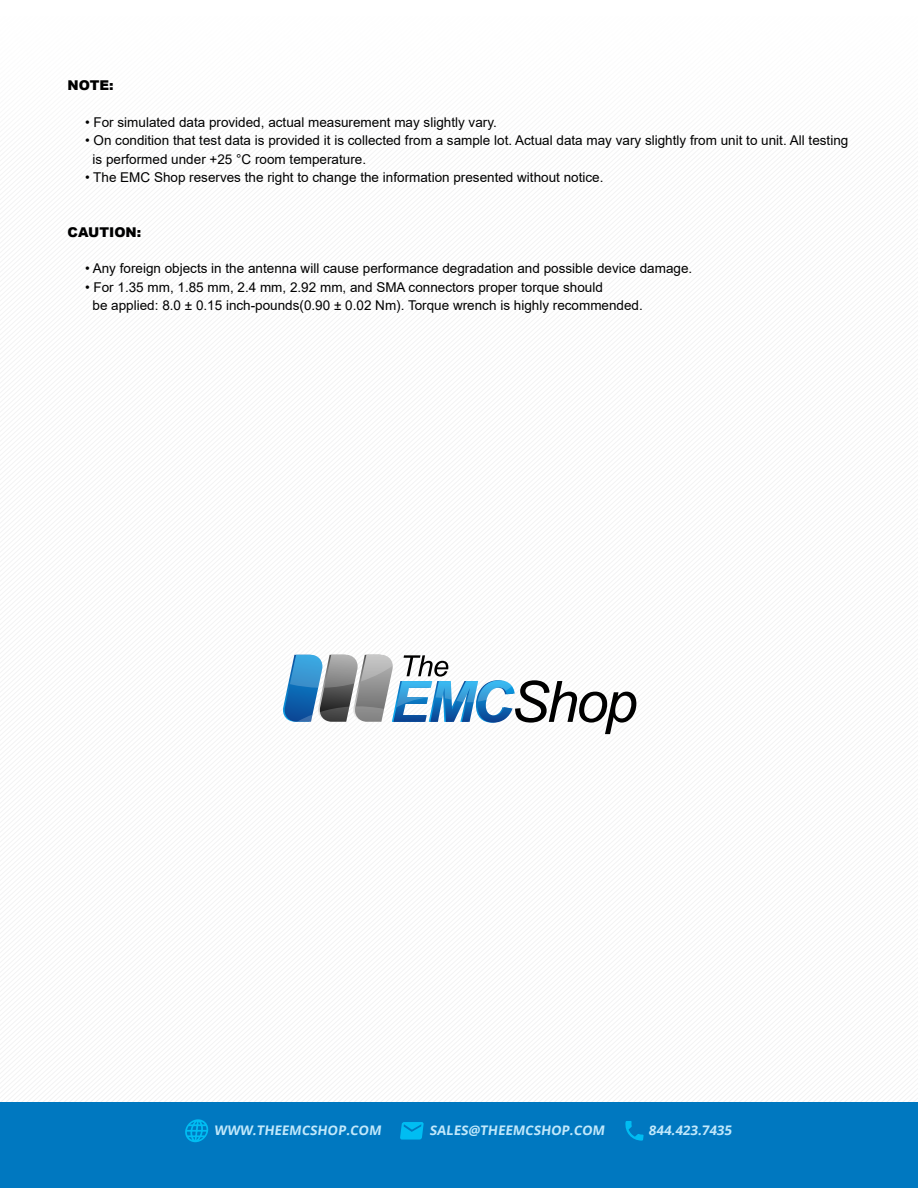
<style>
.page{position:relative;width:918px;height:1188px;background:#fff}
.page>*{position:absolute;margin:0;border:0;box-sizing:border-box;transform-origin:0 0}
.t1{font:13.5px/18.3px "Arial";color:#000}
.t2{font:900 13.5px "Arial";color:#000}
.t3{font:700 13.2px "Open Sans";color:#c1e8fb}
</style>
<div class="page">
<svg style="left:676px;top:967px;width:240px;height:136px"></svg>
<svg style="left:682px;top:972px;width:236px;height:131px"></svg>
<svg style="left:687px;top:976px;width:231px;height:127px"></svg>
<svg style="left:692px;top:981px;width:226px;height:122px"></svg>
<svg style="left:697px;top:986px;width:221px;height:117px"></svg>
<svg style="left:703px;top:991px;width:215px;height:112px"></svg>
<div style="left:0;top:1103px;width:918px;height:85px;background:#0078c0"></div>
<svg style="left:625px;top:1121px;width:19px;height:20px"></svg>
<svg style="left:400px;top:1122px;width:24px;height:18px"></svg>
<svg style="left:185px;top:1119px;width:24px;height:23px"></svg>
<svg style="left:282px;top:655px;width:354px;height:79px"></svg>
<p class="t2" style="left:68px;top:76px;width:48px">NOTE:</p>
<p class="t1" style="left:85px;top:113px;width:413px">• For simulated data provided, actual measurement may slightly vary.</p>
<p class="t1" style="left:93px;top:131px;width:757px;text-indent:-8px">• On condition that test data is provided it is collected from a sample lot. Actual data may vary slightly from unit to unit. All testing is performed under +25 °C room temperature.</p>
<p class="t1" style="left:85px;top:168px;width:520px">• The EMC Shop reserves the right to change the information presented without notice.</p>
<p class="t2" style="left:68px;top:222px;width:75px">CAUTION:</p>
<p class="t1" style="left:85px;top:259px;width:609px">• Any foreign objects in the antenna will cause performance degradation and possible device damage.</p>
<p class="t1" style="left:93px;top:278px;width:552px;text-indent:-8px">• For 1.35 mm, 1.85 mm, 2.4 mm, 2.92 mm, and SMA connectors proper torque should<br>be applied: 8.0 ± 0.15 inch-pounds(0.90 ± 0.02 Nm). Torque wrench is highly recommended.</p>
<p class="t3" style="left:214px;top:1121px;width:171px">WWW.THEEMCSHOP.COM</p>
<p class="t3" style="left:430px;top:1121px;width:179px">SALES@THEEMCSHOP.COM</p>
<p class="t3" style="left:649px;top:1121px;width:87px">844.423.7435</p>
</div>
